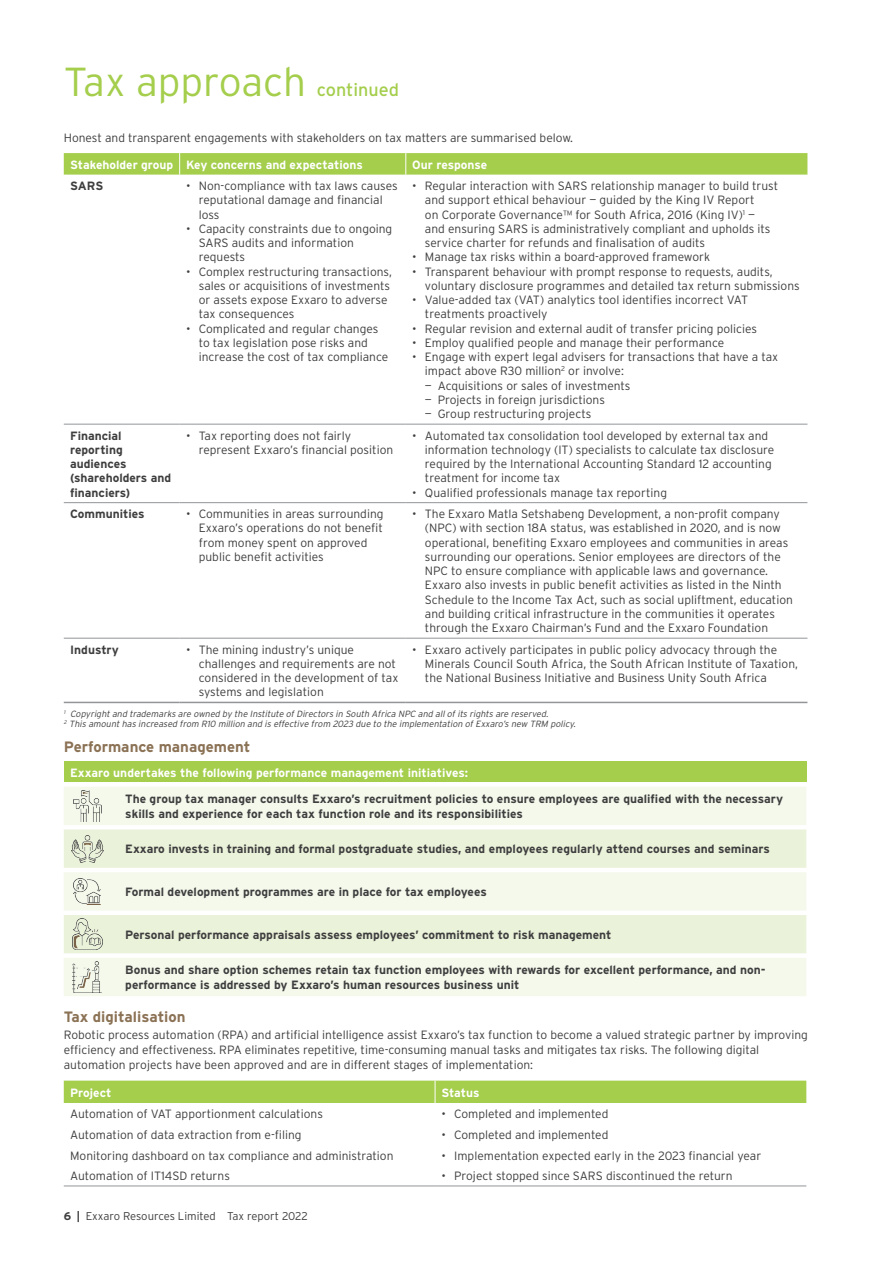
<style>
.page{position:relative;width:893px;height:1263px;background:#fff}
.page>*{position:absolute;margin:0;border:0;box-sizing:border-box;transform-origin:0 0}
.t1{font:300 40.5px "Interstate";color:#a4ce4c}
.t2{font:18px "Interstate";color:#a4ce4c}
.t3{font:700 15px "Interstate";color:#8b7255}
.t4{font:300 12px/14.2px "Interstate";color:#3e3e3f}
.t5{font:700 12px/14.2px "Interstate";color:#3e3e3f}
.t6{font:700 12px "Interstate";color:#fff}
.t7{font:300 11.25px "Interstate";color:#3e3e3f}
.t8{font:italic 300 9px/10.5px "Interstate";color:#3e3e3f}
.s1{font-weight:700}
</style>
<div class="page">
<svg style="left:64px;top:153px;width:743px;height:22px;background:#a6cf50"></svg>
<hr style="left:64px;top:424px;width:116px;height:1px;background:#939598">
<hr style="left:180px;top:424px;width:226px;height:1px;background:#939598">
<hr style="left:406px;top:424px;width:401px;height:1px;background:#939598">
<hr style="left:64px;top:502px;width:116px;height:1px;background:#939598">
<hr style="left:180px;top:502px;width:226px;height:1px;background:#939598">
<hr style="left:406px;top:502px;width:401px;height:1px;background:#939598">
<hr style="left:64px;top:638px;width:116px;height:1px;background:#939598">
<hr style="left:180px;top:638px;width:226px;height:1px;background:#939598">
<hr style="left:406px;top:638px;width:401px;height:1px;background:#939598">
<hr style="left:64px;top:702px;width:116px;height:1px;background:#939598">
<hr style="left:180px;top:702px;width:226px;height:1px;background:#939598">
<hr style="left:406px;top:702px;width:401px;height:1px;background:#939598">
<div style="left:64px;top:761px;width:742px;height:21px;background:#a4ce4c"></div>
<svg style="left:64px;top:787px;width:742px;height:209px;background:#f5f9ec"></svg>
<svg style="left:64px;top:829px;width:742px;height:124px;background:#eef5e1"></svg>
<img style="left:73px;top:791px;width:28px;height:30px">
<img style="left:71px;top:835px;width:32px;height:27px">
<img style="left:74px;top:878px;width:26px;height:26px">
<img style="left:72px;top:919px;width:30px;height:30px">
<img style="left:72px;top:961px;width:30px;height:32px">
<div style="left:64px;top:1080px;width:742px;height:23px;background:#a4ce4c"></div>
<hr style="left:64px;top:1185px;width:371px;height:1px;background:#939598">
<hr style="left:435px;top:1185px;width:371px;height:1px;background:#939598">
<h1 class="t1" style="left:64px;top:59px;width:244px">Tax approach</h1>
<h2 class="t2" style="left:317px;top:80px;width:84px">continued</h2>
<p class="t4" style="left:64px;top:130px;width:511px">Honest and transparent engagements with stakeholders on tax matters are summarised below.</p>
<p class="t6" style="left:70px;top:158px;width:294px">Stakeholder group Key concerns and expectations</p>
<p class="t6" style="left:412px;top:158px;width:77px">Our response</p>
<p class="t5" style="left:70px;top:179px;width:35px">SARS</p>
<p class="t4" style="left:199px;top:179px;width:200px;text-indent:-13px">• Non-compliance with tax laws causes reputational damage and financial loss</p>
<p class="t4" style="left:199px;top:221px;width:195px;text-indent:-13px">• Capacity constraints due to ongoing<br>SARS audits and information requests</p>
<p class="t4" style="left:199px;top:264px;width:195px;text-indent:-13px">• Complex restructuring transactions, sales or acquisitions of investments or assets expose Exxaro to adverse tax consequences</p>
<p class="t4" style="left:199px;top:321px;width:191px;text-indent:-13px">• Complicated and regular changes to tax legislation pose risks and increase the cost of tax compliance</p>
<p class="t4" style="left:425px;top:179px;width:355px;text-indent:-13px">• Regular interaction with SARS relationship manager to build trust and support ethical behaviour — guided by the King IV Report<br>on Corporate Governance™ for South Africa, 2016 (King IV)<sup>1</sup> —<br>and ensuring SARS is administratively compliant and upholds its service charter for refunds and finalisation of audits</p>
<p class="t4" style="left:412px;top:250px;width:299px">• Manage tax risks within a board-approved framework</p>
<p class="t4" style="left:425px;top:264px;width:376px;text-indent:-13px">• Transparent behaviour with prompt response to requests, audits, voluntary disclosure programmes and detailed tax return submissions</p>
<p class="t4" style="left:425px;top:293px;width:325px;text-indent:-13px">• Value-added tax (VAT) analytics tool identifies incorrect VAT treatments proactively</p>
<p class="t4" style="left:412px;top:321px;width:346px">• Regular revision and external audit of transfer pricing policies</p>
<p class="t4" style="left:412px;top:335px;width:313px">• Employ qualified people and manage their performance</p>
<p class="t4" style="left:425px;top:350px;width:355px;text-indent:-13px">• Engage with expert legal advisers for transactions that have a tax impact above R30 million<sup>2</sup> or involve:</p>
<p class="t4" style="left:425px;top:378px;width:207px">— Acquisitions or sales of investments</p>
<p class="t4" style="left:425px;top:392px;width:182px">— Projects in foreign jurisdictions</p>
<p class="t4" style="left:425px;top:407px;width:168px">— Group restructuring projects</p>
<p class="t5" style="left:70px;top:428px;width:103px">Financial reporting audiences (shareholders and financiers)</p>
<p class="t4" style="left:199px;top:428px;width:196px;text-indent:-13px">• Tax reporting does not fairly represent Exxaro’s financial position</p>
<p class="t4" style="left:425px;top:428px;width:351px;text-indent:-13px">• Automated tax consolidation tool developed by external tax and information technology (IT) specialists to calculate tax disclosure required by the International Accounting Standard 12 accounting treatment for income tax</p>
<p class="t4" style="left:412px;top:485px;width:256px">• Qualified professionals manage tax reporting</p>
<p class="t5" style="left:70px;top:507px;width:76px">Communities</p>
<p class="t4" style="left:199px;top:507px;width:186px;text-indent:-13px">• Communities in areas surrounding<br>Exxaro’s operations do not benefit from money spent on approved public benefit activities</p>
<p class="t4" style="left:425px;top:507px;width:369px;text-indent:-13px">• The Exxaro Matla Setshabeng Development, a non-profit company (NPC) with section 18A status, was established in 2020, and is now operational, benefiting Exxaro employees and communities in areas surrounding our operations. Senior employees are directors of the NPC to ensure compliance with applicable laws and governance.<br>Exxaro also invests in public benefit activities as listed in the Ninth Schedule to the Income Tax Act, such as social upliftment, education and building critical infrastructure in the communities it operates through the Exxaro Chairman’s Fund and the Exxaro Foundation</p>
<p class="t5" style="left:70px;top:642px;width:50px">Industry</p>
<p class="t4" style="left:199px;top:642px;width:201px;text-indent:-13px">• The mining industry’s unique challenges and requirements are not considered in the development of tax systems and legislation</p>
<p class="t4" style="left:425px;top:642px;width:375px;text-indent:-13px">• Exxaro actively participates in public policy advocacy through the<br>Minerals Council South Africa, the South African Institute of Taxation, the National Business Initiative and Business Unity South Africa</p>
<p class="t8" style="left:64px;top:708px;width:515px"><sup>1</sup> Copyrightand trademarks are owned by the Institute ofDirectors in South Africa NPC and allofits rights are reserved.<br><sup>2</sup> This amounthas increased from R10 million and is effective from 2023 due to the implementation ofExxaro’s new TRM policy.</p>
<p class="t3" style="left:64px;top:738px;width:188px">Performance management</p>
<p class="t6" style="left:70px;top:766px;width:400px">Exxaro undertakes the following performance management initiatives:</p>
<p class="t5" style="left:125px;top:791px;width:659px;line-height:15px">The group tax manager consults Exxaro’s recruitment policies to ensure employees are qualified with the necessary skills and experience for each tax function role and its responsibilities</p>
<p class="t5" style="left:125px;top:842px;width:646px">Exxaro invests in training and formal postgraduate studies, and employees regularly attend courses and seminars</p>
<p class="t5" style="left:125px;top:885px;width:363px">Formal development programmes are in place for tax employees</p>
<p class="t5" style="left:125px;top:927px;width:488px">Personal performance appraisals assess employees’ commitment to risk management</p>
<p class="t5" style="left:125px;top:962px;width:642px;line-height:15px">Bonus and share option schemes retain tax function employees with rewards for excellent performance, and non&shy;performance is addressed by Exxaro’s human resources business unit</p>
<p class="t3" style="left:64px;top:1008px;width:123px">Tax digitalisation</p>
<p class="t4" style="left:64px;top:1027px;width:746px;line-height:15px">Robotic process automation (RPA) and artificial intelligence assist Exxaro’s tax function to become a valued strategic partner by improving efficiency and effectiveness. RPA eliminates repetitive, time-consuming manual tasks and mitigates tax risks. The following digital automation projects have been approved and are in different stages of implementation:</p>
<p class="t6" style="left:70px;top:1086px;width:43px">Project</p>
<p class="t6" style="left:441px;top:1086px;width:40px">Status</p>
<p class="t4" style="left:70px;top:1107px;width:254px">Automation of VAT apportionment calculations</p>
<p class="t4" style="left:441px;top:1107px;width:168px">• Completed and implemented</p>
<p class="t4" style="left:70px;top:1127px;width:233px">Automation of data extraction from e-filing</p>
<p class="t4" style="left:441px;top:1127px;width:168px">• Completed and implemented</p>
<p class="t4" style="left:70px;top:1148px;width:325px">Monitoring dashboard on tax compliance and administration</p>
<p class="t4" style="left:441px;top:1148px;width:321px">• Implementation expected early in the 2023 financial year</p>
<p class="t4" style="left:70px;top:1169px;width:161px">Automation of IT14SD returns</p>
<p class="t4" style="left:441px;top:1169px;width:293px">• Project stopped since SARS discontinued the return</p>
<p class="t7" style="left:64px;top:1210px;width:246px"><span class="s1">6 |</span> Exxaro Resources Limited Tax report 2022</p>
</div>
